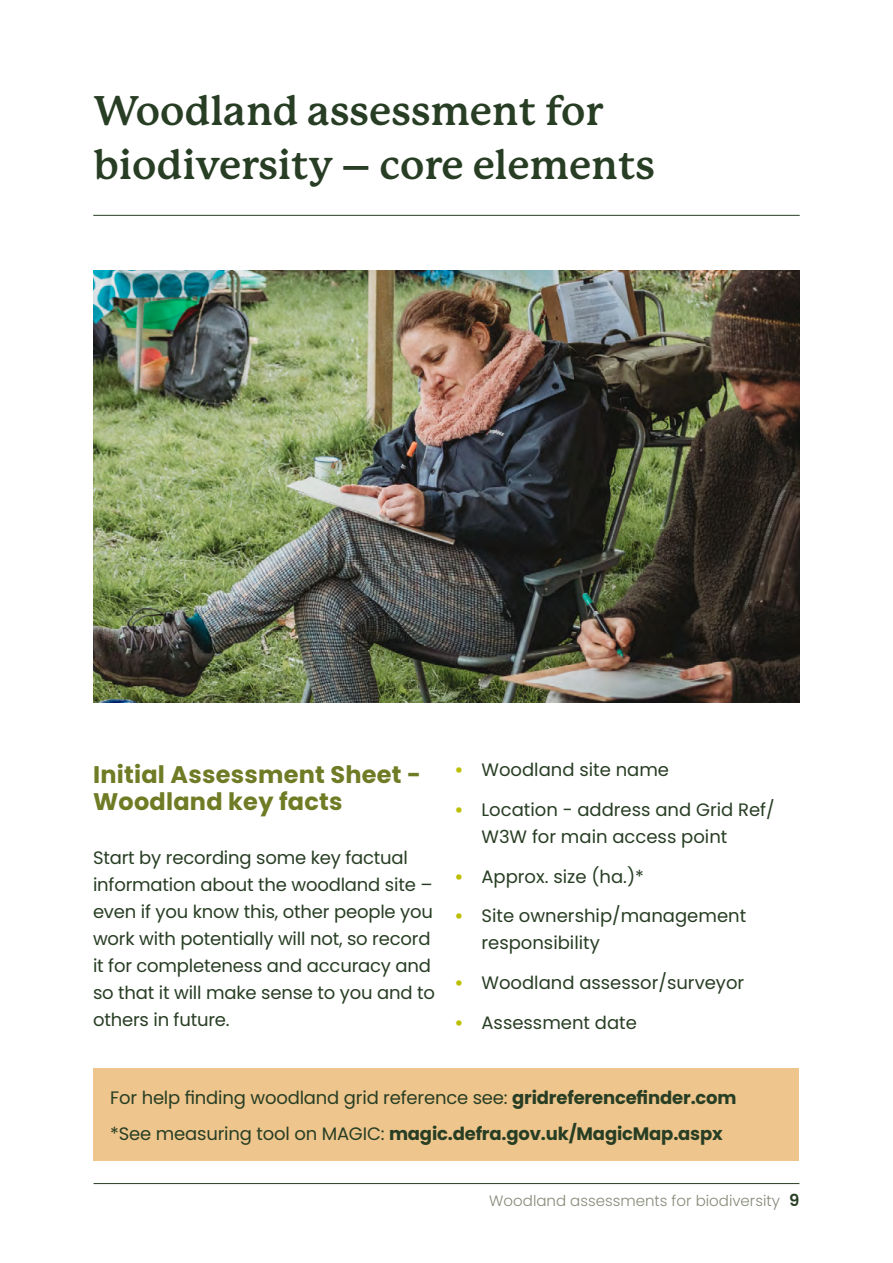
<style>
.page{position:relative;width:893px;height:1263px;background:#fff}
.page>*{position:absolute;margin:0;border:0;box-sizing:border-box;transform-origin:0 0}
.t1{font:700 40.5px/54px "P22 Mackinac Pro";color:#283e24}
.t2{font:700 24px/27px "Poppins";letter-spacing:.01em;color:#707b25}
.t3{font:18px/27px "Poppins";letter-spacing:-.01em;color:#283e24}
.t4{font:300 15px "Poppins";color:#858b78}
.s1{font-weight:700;color:#bdbf06}
.s2{font-weight:700}
.s3{font-weight:600;font-size:16.5px;color:#283e24}
</style>
<div class="page">
<hr style="left:94px;top:1183px;width:705px;height:1px;background:#283e24">
<hr style="left:93px;top:215px;width:707px;height:1px;background:#283e24">
<div style="left:93px;top:1068px;width:706px;height:93px;background:#eec58c"></div>
<img style="left:93px;top:270px;width:707px;height:432px">
<h1 class="t1" style="left:94px;top:84px;width:563px">Woodland assessment for biodiversity – core elements</h1>
<h2 class="t2" style="left:93px;top:761px;width:330px">Initial Assessment Sheet -<br>Woodland key facts</h2>
<p class="t3" style="left:93px;top:844px;width:343px">Start by recording some key factual information about the woodland site – even if you know this, other people you work with potentially will not, so record it for completeness and accuracy and so that it will make sense to you and to others in future.</p>
<p class="t3" style="left:454px;top:756px;width:216px"><span class="s1">•</span> Woodland site name</p>
<p class="t3" style="left:481px;top:796px;width:295px;text-indent:-27px"><span class="s1">•</span> Location - address and Grid Ref/<br>W3W for main access point</p>
<p class="t3" style="left:454px;top:863px;width:191px"><span class="s1">•</span> Approx. size (ha.)*</p>
<p class="t3" style="left:481px;top:903px;width:266px;text-indent:-27px"><span class="s1">•</span> Site ownership/management responsibility</p>
<p class="t3" style="left:454px;top:969px;width:291px"><span class="s1">•</span> Woodland assessor/surveyor</p>
<p class="t3" style="left:454px;top:1009px;width:184px"><span class="s1">•</span> Assessment date</p>
<p class="t3" style="left:110px;top:1080px;width:628px;line-height:35.5px">For help finding woodland grid reference see: <span class="s2">gridreferencefinder.com </span>*See measuring tool on MAGIC: <span class="s2">magic.defra.gov.uk/MagicMap.aspx</span></p>
<p class="t4" style="left:489px;top:1192px;width:312px">Woodland assessments for biodiversity <span class="s3">9</span></p>
</div>
